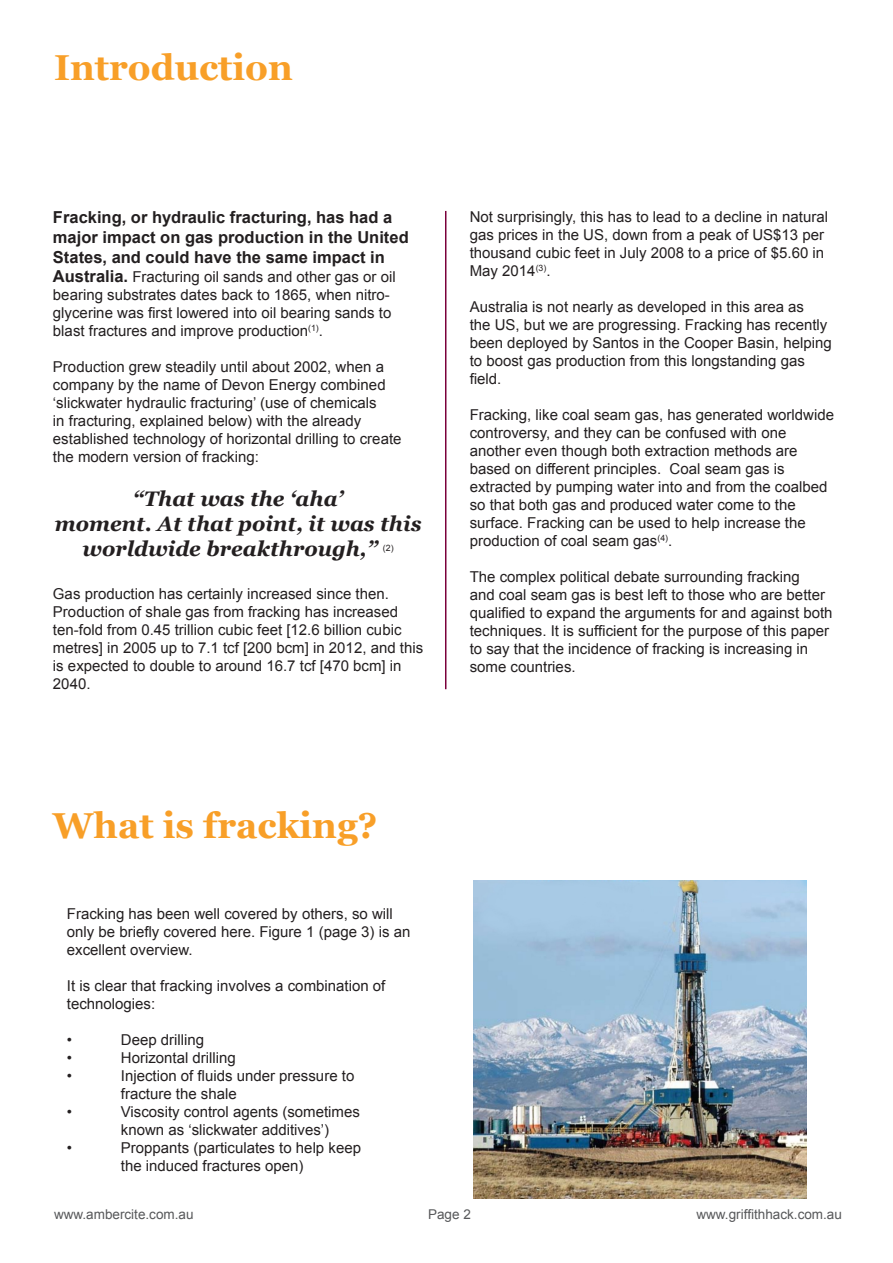
<style>
.page{position:relative;width:893px;height:1263px;background:#fff}
.page>*{position:absolute;margin:0;border:0;box-sizing:border-box;transform-origin:0 0}
.t1{font:700 36px "Georgia";color:#f89f28}
.t2{font:italic 700 21px "Georgia";color:#231f20}
.t3{font:700 16.5px/19.8px "Arial";color:#231f20}
.t4{font:15px/18px "Arial";color:#231f20}
.t5{font:13.5px "Arial";color:#57585a}
.t6{font:8.7px "Arial";color:#231f20}
.s1{font-weight:700;font-size:16.5px}
</style>
<div class="page">
<hr style="left:445px;top:211px;width:1px;height:478px;background:#7a003b">
<img style="left:473px;top:880px;width:334px;height:318px">
<p class="t1" style="left:54px;top:45px;width:240px">Introduction</p>
<p class="t3" style="left:53px;top:208px;width:357px">Fracking, or hydraulic fracturing, has had a major impact on gas production in the United<br>States, and could have the same impact in</p>
<p class="t4" style="left:53px;top:268px;width:344px"><span class="s1">Australia.</span> Fracturing oil sands and other gas or oil bearing substrates dates back to 1865, when nitro&shy;glycerine was first lowered into oil bearing sands to blast fractures and improve production<sup>(1)</sup>.</p>
<p class="t4" style="left:53px;top:358px;width:350px">Production grew steadily until about 2002, when a company by the name of Devon Energy combined ‘slickwater hydraulic fracturing’ (use of chemicals<br>in fracturing, explained below) with the already established technology of horizontal drilling to create the modern version of fracking:</p>
<p class="t2" style="left:133px;top:485px;width:212px">“That was the ‘aha’</p>
<p class="t2" style="left:55px;top:510px;width:368px">moment. At that point, it was this</p>
<p class="t2" style="left:83px;top:535px;width:297px">worldwide breakthrough,”</p>
<p class="t6" style="left:383px;top:542px;width:12px">(2)</p>
<p class="t4" style="left:53px;top:585px;width:372px">Gas production has certainly increased since then.<br>Production of shale gas from fracking has increased ten-fold from 0.45 trillion cubic feet [12.6 billion cubic metres] in 2005 up to 7.1 tcf [200 bcm] in 2012, and this is expected to double to around 16.7 tcf [470 bcm] in 2040.</p>
<p class="t4" style="left:470px;top:208px;width:360px">Not surprisingly, this has to lead to a decline in natural gas prices in the US, down from a peak of US$13 per thousand cubic feet in July 2008 to a price of $5.60 in May 2014<sup>(3)</sup>.</p>
<p class="t4" style="left:470px;top:298px;width:363px">Australia is not nearly as developed in this area as<br>the US, but we are progressing. Fracking has recently been deployed by Santos in the Cooper Basin, helping to boost gas production from this longstanding gas field.</p>
<p class="t4" style="left:470px;top:406px;width:366px">Fracking, like coal seam gas, has generated worldwide controversy, and they can be confused with one another even though both extraction methods are based on different principles. Coal seam gas is extracted by pumping water into and from the coalbed so that both gas and produced water come to the surface. Fracking can be used to help increase the production of coal seam gas<sup>(4)</sup>.</p>
<p class="t4" style="left:470px;top:568px;width:364px">The complex political debate surrounding fracking<br>and coal seam gas is best left to those who are better qualified to expand the arguments for and against both techniques. It is sufficient for the purpose of this paper to say that the incidence of fracking is increasing in some countries.</p>
<p class="t1" style="left:53px;top:802px;width:326px">What is fracking?</p>
<p class="t4" style="left:67px;top:905px;width:345px">Fracking has been well covered by others, so will only be briefly covered here. Figure 1 (page 3) is an excellent overview.</p>
<p class="t4" style="left:67px;top:977px;width:320px">It is clear that fracking involves a combination of technologies:</p>
<p class="t4" style="left:67px;top:1031px;width:7px">•</p>
<p class="t4" style="left:121px;top:1031px;width:85px">Deep drilling</p>
<p class="t4" style="left:67px;top:1049px;width:7px">•</p>
<p class="t4" style="left:121px;top:1049px;width:117px">Horizontal drilling</p>
<p class="t4" style="left:67px;top:1067px;width:7px">•</p>
<p class="t4" style="left:121px;top:1067px;width:235px">Injection of fluids under pressure to fracture the shale</p>
<p class="t4" style="left:67px;top:1103px;width:7px">•</p>
<p class="t4" style="left:121px;top:1103px;width:240px">Viscosity control agents (sometimes known as ‘slickwater additives’)</p>
<p class="t4" style="left:67px;top:1139px;width:7px">•</p>
<p class="t4" style="left:121px;top:1139px;width:242px">Proppants (particulates to help keep the induced fractures open)</p>
<p class="t5" style="left:54px;top:1205px;width:141px">www.ambercite.com.au</p>
<p class="t5" style="left:428px;top:1205px;width:44px">Page 2</p>
<p class="t5" style="left:696px;top:1205px;width:147px">www.griffithhack.com.au</p>
</div>
